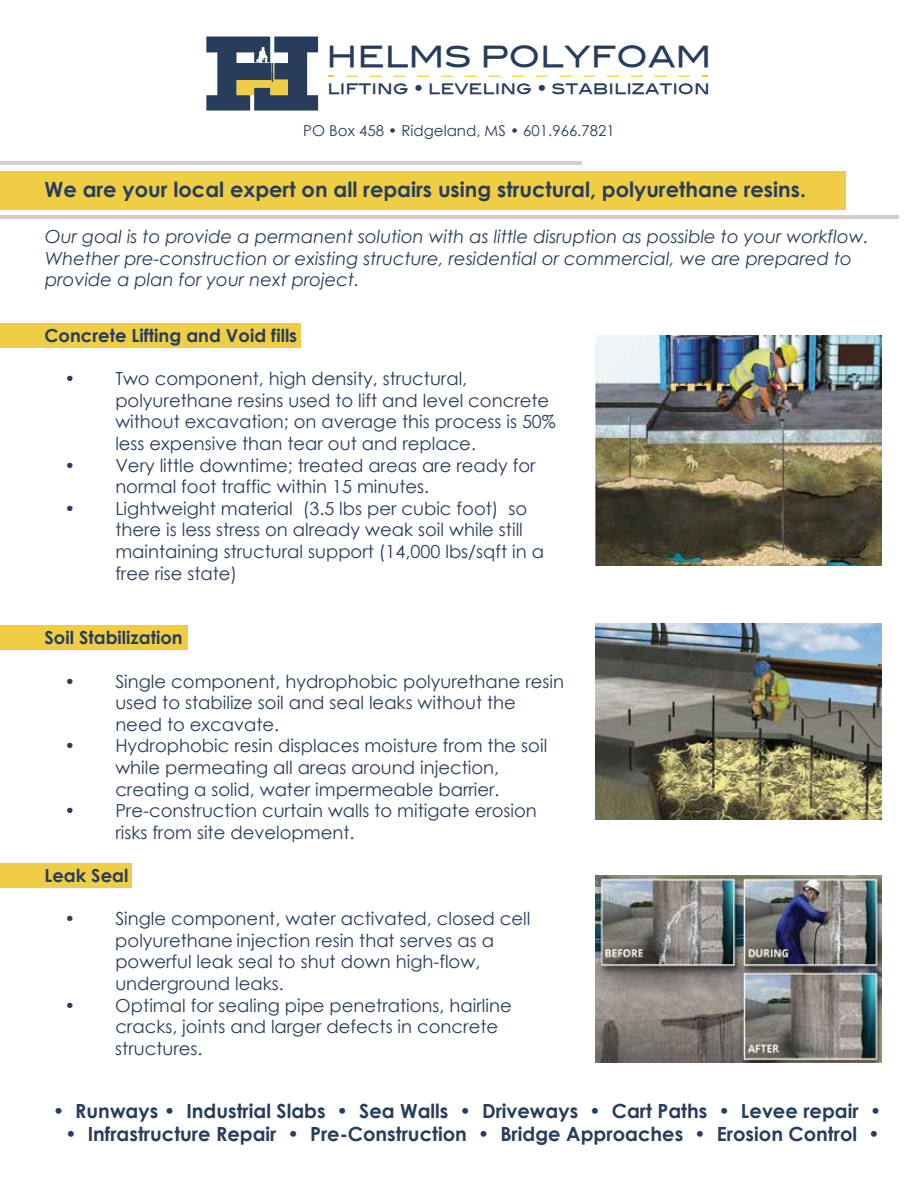
<style>
.page{position:relative;width:918px;height:1188px;background:#fff}
.page>*{position:absolute;margin:0;border:0;box-sizing:border-box;transform-origin:0 0}
.t1{font:29.1px "Blair Md ITCTT Medium";color:#273c5a}
.t2{font:700 21px "Century Gothic";color:#283d5b}
.t3{font:700 19.5px "Century Gothic";color:#283d5b}
.t4{font:18px/21.6px "Century Gothic";color:#283d5b}
.t5{font:italic 18px/21.6px "Century Gothic";color:#283d5b}
.t6{font:700 18px "Century Gothic";color:#283d5b}
.t7{font:17.1px "Blair Md ITCTT Medium";color:#273c5a}
.t8{font:15px "Century Gothic";color:#283d5b}
</style>
<div class="page">
<img style="left:595px;top:876px;width:287px;height:187px">
<svg style="left:678px;top:76px;width:12px;height:1px"></svg>
<svg style="left:631px;top:76px;width:12px;height:1px"></svg>
<svg style="left:607px;top:76px;width:12px;height:1px"></svg>
<svg style="left:583px;top:76px;width:12px;height:1px"></svg>
<svg style="left:560px;top:76px;width:12px;height:1px"></svg>
<svg style="left:536px;top:76px;width:12px;height:1px"></svg>
<svg style="left:512px;top:76px;width:12px;height:1px"></svg>
<svg style="left:488px;top:76px;width:12px;height:1px"></svg>
<svg style="left:465px;top:76px;width:12px;height:1px"></svg>
<svg style="left:441px;top:76px;width:12px;height:1px"></svg>
<svg style="left:417px;top:76px;width:12px;height:1px"></svg>
<svg style="left:393px;top:76px;width:12px;height:1px"></svg>
<svg style="left:370px;top:76px;width:12px;height:1px"></svg>
<svg style="left:346px;top:76px;width:12px;height:1px"></svg>
<svg style="left:206px;top:37px;width:112px;height:74px"></svg>
<div style="left:236px;top:63px;width:34px;height:16px;background:#283d5b"></div>
<hr style="left:0;top:162px;width:582px;height:3px;background:#cfcfce">
<hr style="left:0;top:216px;width:899px;height:3px;background:#cfcfce">
<div style="left:0;top:171px;width:846px;height:38px;background:#efce46"></div>
<div style="left:0;top:324px;width:301px;height:24px;background:#efce46"></div>
<div style="left:0;top:625px;width:188px;height:24px;background:#efce46"></div>
<div style="left:0;top:864px;width:132px;height:24px;background:#efce46"></div>
<img style="left:595px;top:624px;width:287px;height:195px">
<img style="left:595px;top:336px;width:287px;height:229px">
<h1 class="t1" style="left:327px;top:39px;width:387px">HELMS POLYFOAM</h1>
<p class="t7" style="left:328px;top:78px;width:384px">lifting • leveling • stabilization</p>
<p class="t8" style="left:303px;top:120px;width:313px">PO Box 458 • Ridgeland, MS • 601.966.7821</p>
<p class="t2" style="left:45px;top:174px;width:763px">We are your local expert on all repairs using structural, polyurethane resins.</p>
<p class="t5" style="left:45px;top:225px;width:825px">Our goal is to provide a permanent solution with as little disruption as possible to your workflow.<br>Whether pre-construction or existing structure, residential or commercial, we are prepared to provide a plan for your next project.</p>
<p class="t6" style="left:45px;top:322px;width:254px">Concrete Lifting and Void fills</p>
<p class="t4" style="left:115px;top:368px;width:442px;text-indent:-51px">• Two component, high density, structural, polyurethane resins used to lift and level concrete without excavation; on average this process is 50% less expensive than tear out and replace.</p>
<p class="t4" style="left:115px;top:454px;width:422px;text-indent:-51px">• Very little downtime; treated areas are ready for normal foot traffic within 15 minutes.</p>
<p class="t4" style="left:115px;top:497px;width:430px;text-indent:-51px">• Lightweight material (3.5 lbs per cubic foot) so there is less stress on already weak soil while still maintaining structural support (14,000 lbs/sqft in a free rise state)</p>
<p class="t6" style="left:45px;top:624px;width:140px">Soil Stabilization</p>
<p class="t4" style="left:115px;top:670px;width:450px;text-indent:-51px">• Single component, hydrophobic polyurethane resin used to stabilize soil and seal leaks without the need to excavate.</p>
<p class="t4" style="left:64px;top:735px;width:484px;text-align:center">• Hydrophobic resin displaces moisture from the soil while permeating all areas around injection,<br>creating a solid, water impermeable barrier.</p>
<p class="t4" style="left:115px;top:800px;width:423px;text-indent:-51px">• Pre-construction curtain walls to mitigate erosion risks from site development.</p>
<p class="t6" style="left:45px;top:862px;width:85px">Leak Seal</p>
<p class="t4" style="left:115px;top:908px;width:417px;text-indent:-51px">• Single component, water activated, closed cell polyurethane injection resin that serves as a powerful leak seal to shut down high-flow, underground leaks.</p>
<p class="t4" style="left:115px;top:994px;width:398px;text-indent:-51px">• Optimal for sealing pipe penetrations, hairline cracks, joints and larger defects in concrete structures.</p>
<p class="t3" style="left:53px;top:1096px;width:830px">• Runways • Industrial Slabs • Sea Walls • Driveways • Cart Paths • Levee repair •</p>
<p class="t3" style="left:65px;top:1119px;width:816px">• Infrastructure Repair • Pre-Construction • Bridge Approaches • Erosion Control •</p>
</div>
